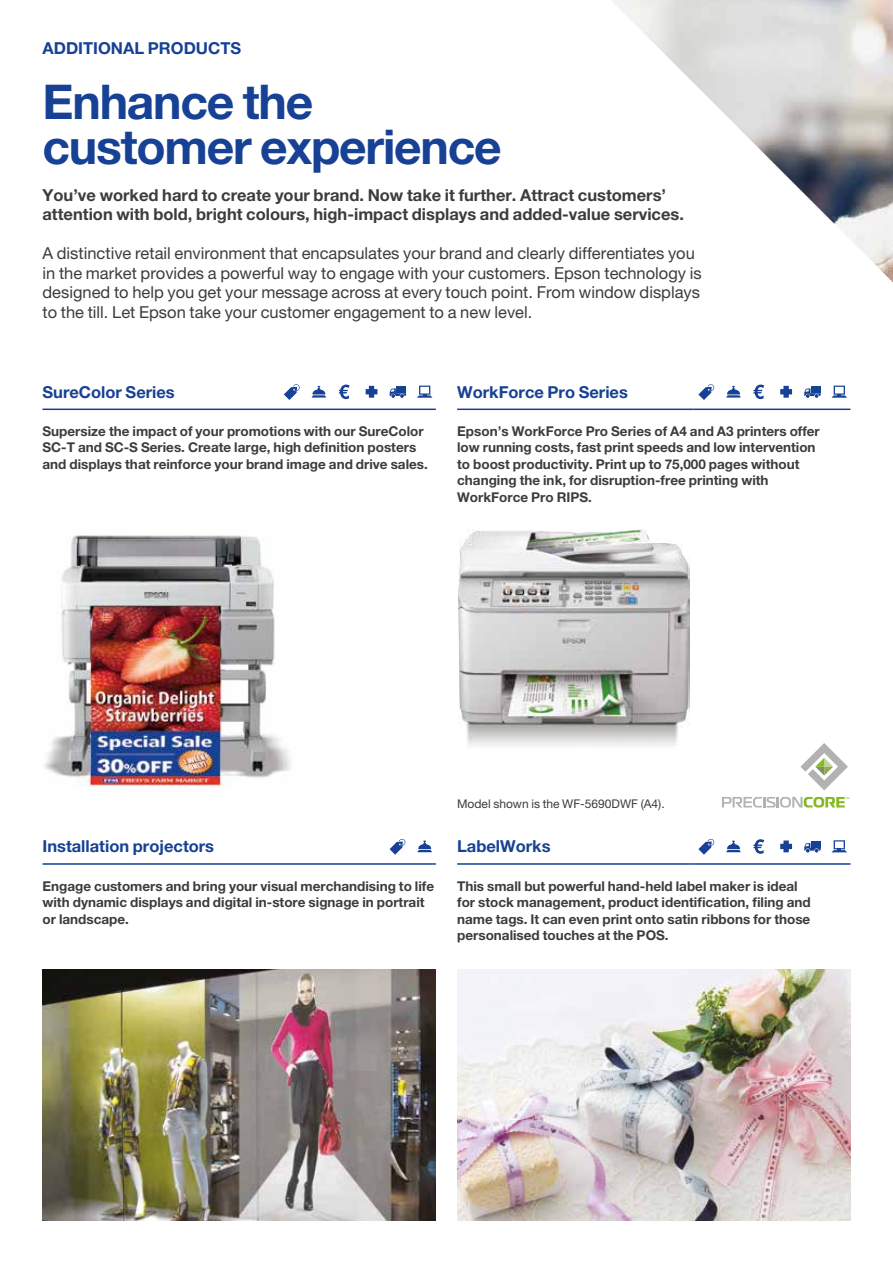
<style>
.page{position:relative;width:893px;height:1263px;background:#fff}
.page>*{position:absolute;margin:0;border:0;box-sizing:border-box;transform-origin:0 0}
.t1{font:700 48px/45px "Helvetica Neue LT Pro";letter-spacing:-.025em;color:#164194}
.t2{font:16.5px/19.5px "Helvetica Neue LT Pro";color:#3c3c3b}
.t3{font:700 16.5px/19.5px "Helvetica Neue LT Pro";color:#3c3c3b}
.t4{font:700 16.5px "Helvetica Neue LT Pro";color:#164194}
.t5{font:700 13.5px/16.5px "Helvetica Neue LT Pro";color:#3c3c3b}
.t6{font:12px "Helvetica Neue LT Pro";color:#3c3c3b}
</style>
<div class="page">
<img style="left:614px;top:0;width:279px;height:282px">
<hr style="left:457px;top:409px;width:237px;height:1px;background:#164194">
<svg style="left:694px;top:409px;width:28px;height:1px"></svg>
<hr style="left:722px;top:409px;width:128px;height:1px;background:#164194">
<hr style="left:43px;top:863px;width:236px;height:2px;background:#164194">
<hr style="left:279px;top:863px;width:157px;height:2px;background:#164194">
<hr style="left:457px;top:863px;width:237px;height:2px;background:#164194">
<hr style="left:694px;top:863px;width:28px;height:2px;background:#164194">
<hr style="left:722px;top:863px;width:128px;height:2px;background:#164194">
<hr style="left:43px;top:409px;width:236px;height:1px;background:#164194">
<hr style="left:279px;top:409px;width:157px;height:1px;background:#164194">
<svg style="left:366px;top:386px;width:11px;height:12px"></svg>
<div style="left:396px;top:387px;width:10px;height:6px;background:#164194"></div>
<svg style="left:390px;top:388px;width:16px;height:10px"></svg>
<svg style="left:312px;top:386px;width:14px;height:12px"></svg>
<svg style="left:284px;top:384px;width:16px;height:16px"></svg>
<svg style="left:417px;top:386px;width:15px;height:12px"></svg>
<svg style="left:339px;top:385px;width:11px;height:14px"></svg>
<svg style="left:780px;top:386px;width:12px;height:12px"></svg>
<div style="left:811px;top:387px;width:10px;height:6px;background:#164194"></div>
<svg style="left:804px;top:388px;width:17px;height:10px"></svg>
<svg style="left:726px;top:386px;width:15px;height:12px"></svg>
<svg style="left:698px;top:384px;width:16px;height:16px"></svg>
<svg style="left:831px;top:386px;width:16px;height:12px"></svg>
<svg style="left:753px;top:385px;width:11px;height:14px"></svg>
<svg style="left:722px;top:797px;width:127px;height:11px"></svg>
<svg style="left:800px;top:743px;width:48px;height:47px"></svg>
<svg style="left:417px;top:841px;width:15px;height:11px"></svg>
<svg style="left:390px;top:839px;width:15px;height:16px"></svg>
<svg style="left:780px;top:840px;width:12px;height:12px"></svg>
<div style="left:811px;top:841px;width:10px;height:6px;background:#164194"></div>
<svg style="left:804px;top:843px;width:17px;height:9px"></svg>
<svg style="left:726px;top:841px;width:15px;height:11px"></svg>
<svg style="left:698px;top:839px;width:16px;height:16px"></svg>
<svg style="left:832px;top:840px;width:15px;height:12px"></svg>
<svg style="left:753px;top:839px;width:11px;height:15px"></svg>
<img style="left:43px;top:969px;width:393px;height:251px">
<img style="left:457px;top:969px;width:393px;height:251px">
<img style="left:458px;top:529px;width:232px;height:217px">
<img style="left:44px;top:535px;width:247px;height:252px">
<p class="t4" style="left:43px;top:38px;width:200px">ADDITIONAL PRODUCTS</p>
<h1 class="t1" style="left:43px;top:79px;width:461px">Enhance the customer experience</h1>
<p class="t3" style="left:43px;top:185px;width:643px">You’ve worked hard to create your brand. Now take it further. Attract customers’ attention with bold, bright colours, high-impact displays and added-value services.</p>
<p class="t2" style="left:43px;top:243px;width:661px">A distinctive retail environment that encapsulates your brand and clearly differentiates you in the market provides a powerful way to engage with your customers. Epson technology is designed to help you get your message across at every touch point. From window displays to the till. Let Epson take your customer engagement to a new level.</p>
<p class="t4" style="left:43px;top:382px;width:134px">SureColor Series</p>
<p class="t4" style="left:457px;top:382px;width:172px">WorkForce Pro Series</p>
<p class="t5" style="left:43px;top:423px;width:387px">Supersize the impact of your promotions with our SureColor<br>SC-T and SC-S Series. Create large, high definition posters and displays that reinforce your brand image and drive sales.</p>
<p class="t5" style="left:457px;top:423px;width:364px">Epson’s WorkForce Pro Series of A4 and A3 printers offer low running costs, fast print speeds and low intervention to boost productivity. Print up to 75,000 pages without changing the ink, for disruption-free printing with WorkForce Pro RIPS.</p>
<p class="t6" style="left:457px;top:796px;width:209px">Model shown is the WF-5690DWF (A4).</p>
<p class="t4" style="left:43px;top:836px;width:173px">Installation projectors</p>
<p class="t4" style="left:457px;top:836px;width:95px">LabelWorks</p>
<p class="t5" style="left:43px;top:877px;width:393px">Engage customers and bring your visual merchandising to life with dynamic displays and digital in-store signage in portrait or landscape.</p>
<p class="t5" style="left:457px;top:877px;width:355px">This small but powerful hand-held label maker is ideal for stock management, product identification, filing and name tags. It can even print onto satin ribbons for those personalised touches at the POS.</p>
</div>
